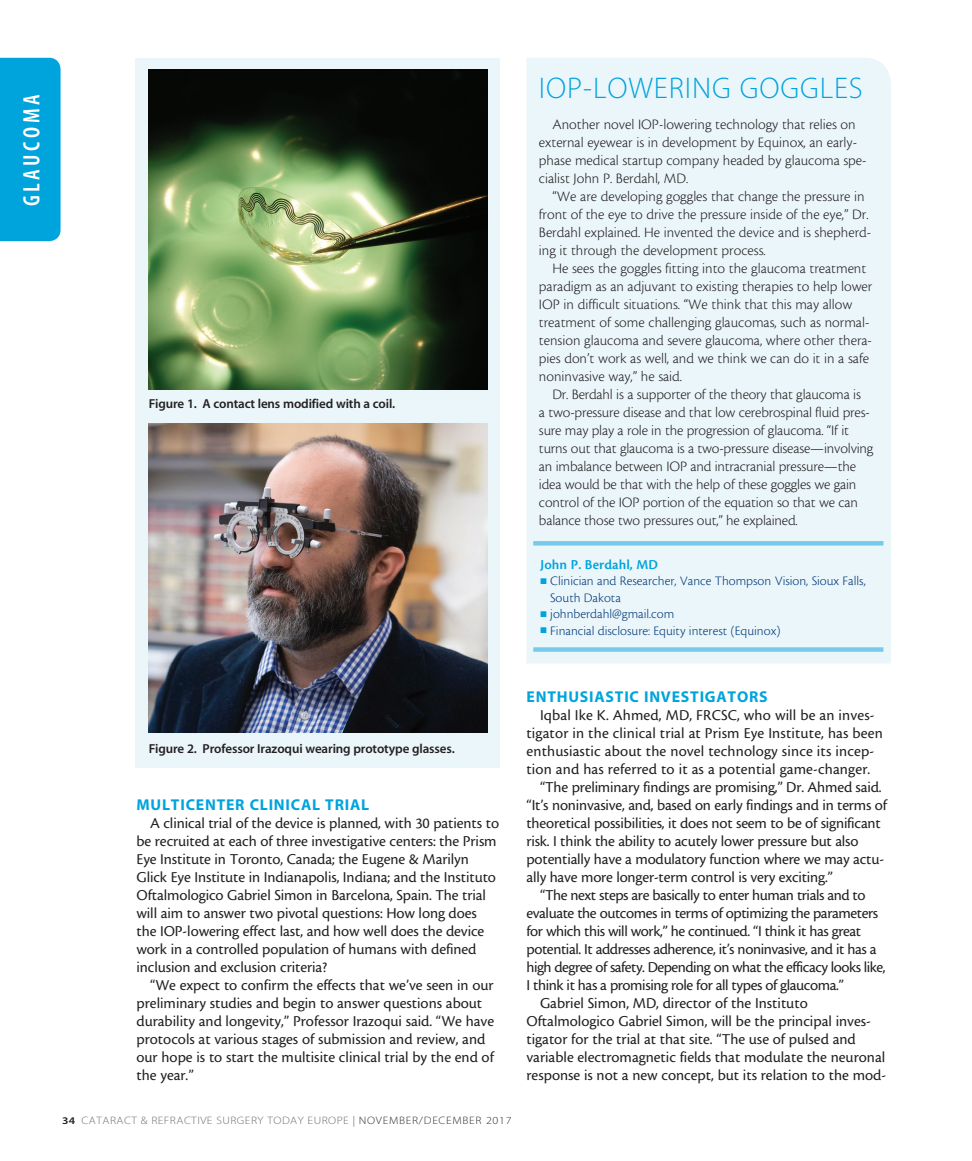
<style>
.page{position:relative;width:972px;height:1161px;background:#fff}
.page>*{position:absolute;margin:0;border:0;box-sizing:border-box;transform-origin:0 0}
.headline{font:30px "Myriad MM 215 600";letter-spacing:.03em;color:#00a4dc}
.t1{font:23.7px "Myriad MM 565 300";letter-spacing:.15em;color:#fff}
.body{font:15.75px/18px "Cronos MM 408 10";letter-spacing:-.005em;color:#231f20}
.body-2{font:15.75px/18px "Cronos MM 408 10";letter-spacing:-.025em;color:#231f20}
.subhead{font:15.75px "Myriad MM 700 600";letter-spacing:.05em;color:#00a4dc}
.sidebar_body{font:15px/18px "Cronos MM 250 10";color:#231f20}
.bio_name{font:14.25px "Cronos MM 574 9";letter-spacing:.005em;color:#00a4dc}
.bio_info{font:13.5px/16.5px "Cronos MM 250 9";color:#013a79}
.t2{font:13.05px "Myriad MM 565 600";letter-spacing:-.01em;color:#231f20}
.t3{font:10.8px "Myriad MM 215 600";letter-spacing:.04em;color:#6c6d70;scale:1.11 1}
.s1{color:#00a4dc}
.s2{font-family:"Myriad MM 565 600";font-size:10.2px;color:#231f20}
.s3{font-family:"Myriad MM 400 600";color:#939598}
.s4{color:#312f30}
</style>
<div class="page">
<div style="left:0;top:58px;width:61px;height:183px;background:#00a4dc"></div>
<div style="left:135px;top:58px;width:365px;height:710px;background:#ebf6fb"></div>
<img style="left:149px;top:69px;width:338px;height:320px">
<img style="left:149px;top:423px;width:338px;height:310px">
<div style="left:526px;top:58px;width:365px;height:605px;background:#ebf6fb"></div>
<div style="left:533px;top:546px;width:350px;height:101px;background:#ebf6fb"></div>
<div style="left:533px;top:541px;width:350px;height:5px;background:#77caec"></div>
<div style="left:533px;top:647px;width:350px;height:5px;background:#77caec"></div>
<h2 class="t1" style="left:20px;top:206px;width:113px;rotate:-90deg">GLAUCOMA</h2>
<p class="t2" style="left:149px;top:397px;width:248px">Figure 1. A contact lens modified with a coil.</p>
<p class="headline" style="left:539px;top:73px;width:325px">IOP-LOWERING GOGGLES</p>
<p class="sidebar_body" style="left:539px;top:116px;width:329px;text-indent:14px">Another novel IOP-lowering technology that relies on external eyewear is in development by Equinox, an early&shy;phase medical startup company headed by glaucoma spe&shy;cialist John P. Berdahl, MD.</p>
<p class="sidebar_body" style="left:539px;top:188px;width:334px;text-indent:14px">“We are developing goggles that change the pressure in front of the eye to drive the pressure inside of the eye,” Dr.<br>Berdahl explained. He invented the device and is shepherd&shy;ing it through the development process.</p>
<p class="sidebar_body" style="left:539px;top:260px;width:335px;text-indent:14px">He sees the goggles fitting into the glaucoma treatment paradigm as an adjuvant to existing therapies to help lower IOP in difficult situations. “We think that this may allow treatment of some challenging glaucomas, such as normal&shy;tension glaucoma and severe glaucoma, where other thera&shy;pies don’t work as well, and we think we can do it in a safe noninvasive way,” he said.</p>
<p class="sidebar_body" style="left:539px;top:386px;width:336px;text-indent:14px">Dr. Berdahl is a supporter of the theory that glaucoma is<br>a two-pressure disease and that low cerebrospinal fluid pres&shy;sure may play a role in the progression of glaucoma. “If it turns out that glaucoma is a two-pressure disease—involving an imbalance between IOP and intracranial pressure—the idea would be that with the help of these goggles we gain control of the IOP portion of the equation so that we can balance those two pressures out,” he explained.</p>
<p class="bio_name" style="left:541px;top:557px;width:119px">John P. Berdahl, MD</p>
<p class="bio_info" style="left:550px;top:573px;width:317px;text-indent:-10px"><span class="s1">■</span> Clinician and Researcher, Vance Thompson Vision, Sioux Falls,<br>South Dakota</p>
<p class="bio_info" style="left:541px;top:606px;width:135px"><span class="s1">■</span> johnberdahl@gmail.com</p>
<p class="bio_info" style="left:541px;top:623px;width:241px"><span class="s1">■</span> Financial disclosure: Equity interest (Equinox)</p>
<p class="t2" style="left:149px;top:743px;width:308px">Figure 2. Professor Irazoqui wearing prototype glasses.</p>
<p class="subhead" style="left:136px;top:797px;width:234px">MULTICENTER CLINICAL TRIAL</p>
<p class="body" style="left:136px;top:814px;width:364px;text-indent:14px">A clinical trial of the device is planned, with 30 patients to be recruited at each of three investigative centers: the Prism Eye Institute in Toronto, Canada; the Eugene &amp; Marilyn Glick Eye Institute in Indianapolis, Indiana; and the Instituto Oftalmologico Gabriel Simon in Barcelona, Spain. The trial will aim to answer two pivotal questions: How long does the IOP-lowering effect last, and how well does the device work in a controlled population of humans with defined inclusion and exclusion criteria?</p>
<p class="body" style="left:136px;top:976px;width:359px;text-indent:14px">“We expect to confirm the effects that we’ve seen in our preliminary studies and begin to answer questions about durability and longevity,” Professor Irazoqui said. “We have protocols at various stages of submission and review, and our hope is to start the multisite clinical trial by the end of the year.”</p>
<p class="t3" style="left:62px;top:1115px;width:406px"><span class="s2">34</span> CATARACT &amp; REFRACTIVE SURGERY TODAY EUROPE <span class="s3">|</span> <span class="s4">NOVEMBER/DECEMBER 2017</span></p>
<p class="subhead" style="left:526px;top:689px;width:243px">ENTHUSIASTIC INVESTIGATORS</p>
<p class="body" style="left:526px;top:706px;width:358px;text-indent:14px">Iqbal Ike K. Ahmed, MD, FRCSC, who will be an inves&shy;tigator in the clinical trial at Prism Eye Institute, has been enthusiastic about the novel technology since its incep&shy;tion and has referred to it as a potential game-changer.</p>
<p class="body" style="left:526px;top:778px;width:362px;text-indent:14px">“The preliminary findings are promising,” Dr. Ahmed said. “It’s noninvasive, and, based on early findings and in terms of theoretical possibilities, it does not seem to be of significant risk. I think the ability to acutely lower pressure but also potentially have a modulatory function where we may actu&shy;ally have more longer-term control is very exciting.”</p>
<p class="body-2" style="left:526px;top:886px;width:361px;text-indent:14px">“The next steps are basically to enter human trials and to evaluate the outcomes in terms of optimizing the parameters for which this will work,” he continued. “I think it has great potential. It addresses adherence, it’s noninvasive, and it has a high degree of safety. Depending on what the efficacy looks like, I think it has a promising role for all types of glaucoma.”</p>
<p class="body" style="left:526px;top:994px;width:361px;text-indent:14px">Gabriel Simon, MD, director of the Instituto Oftalmologico Gabriel Simon, will be the principal inves&shy;tigator for the trial at that site. “The use of pulsed and variable electromagnetic fields that modulate the neuronal response is not a new concept, but its relation to the mod-</p>
</div>
